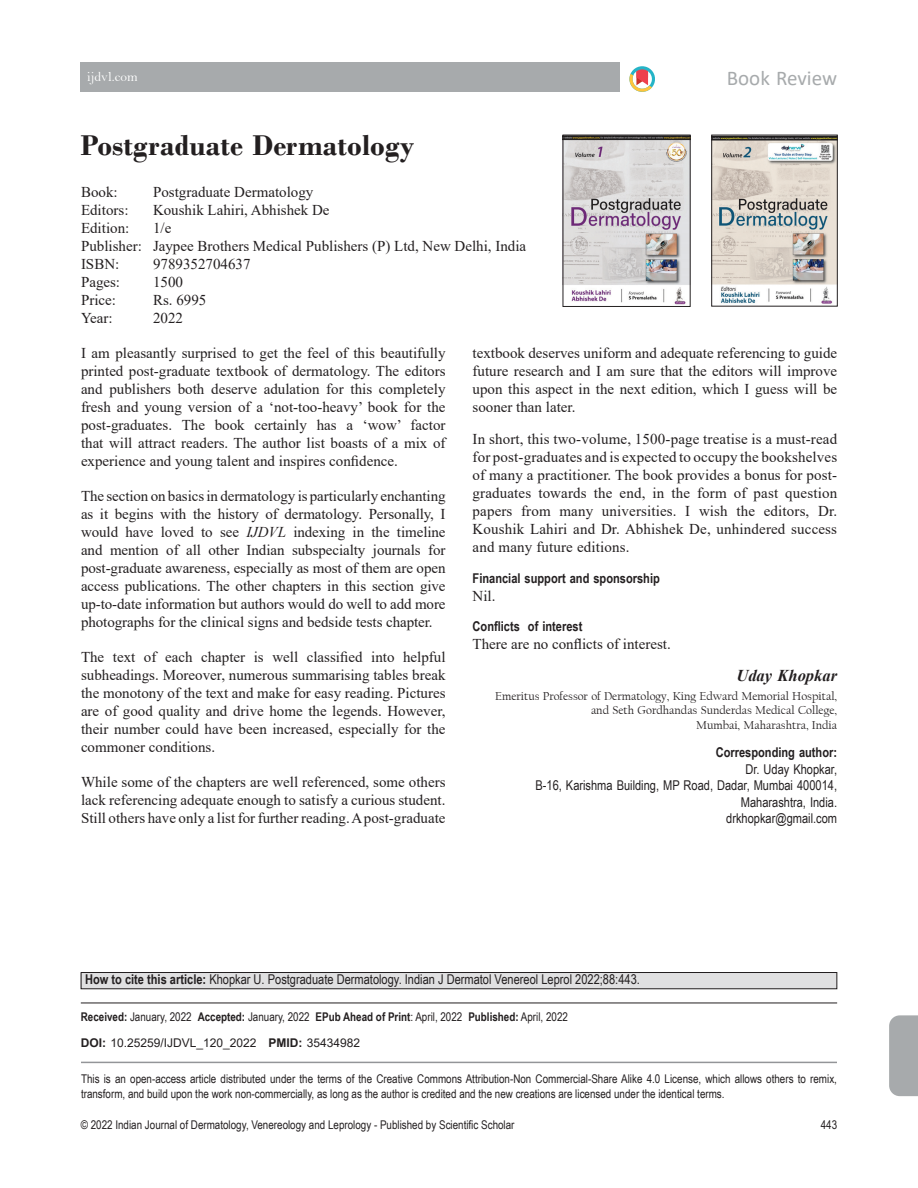
<style>
.page{position:relative;width:918px;height:1188px;background:#fff}
.page>*{position:absolute;margin:0;border:0;box-sizing:border-box;transform-origin:0 0}
.t1{font:700 30px "Bodoni";color:#231f20}
.t2{font:21px "Calibri";color:#a7aaac}
.t3{font:italic 700 16.5px "Times New Roman";color:#231f20}
.t4{font:15px/18px "Times New Roman";color:#231f20;text-align:justify}
.t5{font:13.5px/16.5px "Arial Narrow";color:#231f20;text-align:right}
.t6{font:700 13.5px "Arial Narrow";color:#231f20}
.t7{font:13.5px "Bell";color:#fff}
.t8{font:12px/15px "Arial Narrow";color:#231f20}
.t9{font:12px/14.4px "Californian FB";color:#231f20;text-align:right}
.t10{font:12px "Arial";color:#231f20}
.s1{font-style:italic}
.s2{font-weight:700}
</style>
<div class="page">
<div style="left:81px;top:973px;width:756px;height:15px;background:#e0e0e1"></div>
<div style="left:81px;top:972px;width:756px;height:17px;border:1px solid #231f20"></div>
<hr style="left:81px;top:1003px;width:756px;height:1px;background:#231f20">
<img style="left:565px;top:137px;width:123px;height:168px">
<div style="left:563px;top:135px;width:127px;height:172px;border:1px solid #231f20"></div>
<img style="left:714px;top:137px;width:122px;height:167px">
<div style="left:712px;top:135px;width:126px;height:171px;border:1px solid #231f20"></div>
<div style="left:889px;top:1015px;width:29px;height:81px;background:#a7aaac"></div>
<div style="left:81px;top:62px;width:539px;height:30px;background:#a7aaac"></div>
<hr style="left:81px;top:1062px;width:756px;height:1px;background:#939598">
<svg style="left:629px;top:66px;width:26px;height:26px"></svg>
<p class="t7" style="left:87px;top:69px;width:52px">ijdvl.com</p>
<h2 class="t2" style="left:727px;top:63px;width:112px">Book Review</h2>
<h1 class="t1" style="left:81px;top:127px;width:335px">Postgraduate Dermatology</h1>
<p class="t4" style="left:81px;top:183px;width:38px">Book:</p>
<p class="t4" style="left:153px;top:183px;width:162px">Postgraduate Dermatology</p>
<p class="t4" style="left:81px;top:201px;width:49px">Editors:</p>
<p class="t4" style="left:153px;top:201px;width:178px">Koushik Lahiri, Abhishek De</p>
<p class="t4" style="left:81px;top:219px;width:50px">Edition:</p>
<p class="t4" style="left:81px;top:219px;width:447px;text-align:left;text-indent:72px">1/e<br>Publisher: Jaypee Brothers Medical Publishers (P) Ltd, New Delhi, India<br>ISBN:</p>
<p class="t4" style="left:153px;top:255px;width:99px">9789352704637</p>
<p class="t4" style="left:81px;top:273px;width:41px">Pages:</p>
<p class="t4" style="left:153px;top:273px;width:31px">1500</p>
<p class="t4" style="left:81px;top:291px;width:36px">Price:</p>
<p class="t4" style="left:153px;top:291px;width:55px">Rs. 6995</p>
<p class="t4" style="left:81px;top:309px;width:33px">Year:</p>
<p class="t4" style="left:153px;top:309px;width:31px">2022</p>
<p class="t4" style="left:81px;top:344px;width:366px">I am pleasantly surprised to get the feel of this beautifully printed post-graduate textbook of dermatology. The editors and publishers both deserve adulation for this completely fresh and young version of a ‘not-too-heavy’ book for the post-graduates. The book certainly has a ‘wow’ factor that will attract readers. The author list boasts of a mix of experience and young talent and inspires confidence.</p>
<p class="t4" style="left:81px;top:487px;width:366px">The section on basics in dermatology is particularly enchanting as it begins with the history of dermatology. Personally, I would have loved to see <span class="s1">IJDVL</span> indexing in the timeline and mention of all other Indian subspecialty journals for post-graduate awareness, especially as most of them are open access publications. The other chapters in this section give up-to-date information but authors would do well to add more photographs for the clinical signs and bedside tests chapter.</p>
<p class="t4" style="left:81px;top:648px;width:366px">The text of each chapter is well classified into helpful subheadings. Moreover, numerous summarising tables break the monotony of the text and make for easy reading. Pictures are of good quality and drive home the legends. However, their number could have been increased, especially for the commoner conditions.</p>
<p class="t4" style="left:81px;top:773px;width:366px">While some of the chapters are well referenced, some others lack referencing adequate enough to satisfy a curious student.<br>Still others have only a list for further reading. A post-graduate</p>
<p class="t4" style="left:473px;top:344px;width:366px">textbook deserves uniform and adequate referencing to guide future research and I am sure that the editors will improve upon this aspect in the next edition, which I guess will be sooner than later.</p>
<p class="t4" style="left:473px;top:430px;width:366px">In short, this two-volume, 1500-page treatise is a must-read for post-graduates and is expected to occupy the bookshelves of many a practitioner. The book provides a bonus for post&shy;graduates towards the end, in the form of past question papers from many universities. I wish the editors, Dr.<br>Koushik Lahiri and Dr. Abhishek De, unhindered success and many future editions.</p>
<p class="t6" style="left:473px;top:568px;width:189px">Financial support and sponsorship</p>
<p class="t4" style="left:473px;top:586px;width:24px">Nil.</p>
<p class="t6" style="left:473px;top:616px;width:111px">Conflicts of interest</p>
<p class="t4" style="left:473px;top:634px;width:200px">There are no conflicts of interest.</p>
<p class="t3" style="left:736px;top:664px;width:102px">Uday Khopkar</p>
<p class="t9" style="left:495px;top:689px;width:344px">Emeritus Professor of Dermatology, King Edward Memorial Hospital, and Seth Gordhandas Sunderdas Medical College,<br>Mumbai, Maharashtra, India</p>
<p class="t6" style="left:716px;top:742px;width:123px">Corresponding author:</p>
<p class="t5" style="left:535px;top:760px;width:303px">Dr. Uday Khopkar,<br>B-16, Karishma Building, MP Road, Dadar, Mumbai 400014,<br>Maharashtra, India.<br>drkhopkar@gmail.com</p>
<p class="t5" style="left:85px;top:971px;width:556px"><span class="s2">How to cite this article:</span> Khopkar U. Postgraduate Dermatology. Indian J Dermatol Venereol Leprol 2022;88:443.</p>
<p class="t8" style="left:81px;top:1009px;width:489px"><span class="s2">Received:</span> January, 2022 <span class="s2">Accepted:</span> January, 2022 <span class="s2">EPub Ahead of Print</span>: April, 2022 <span class="s2">Published:</span> April, 2022</p>
<p class="t10" style="left:81px;top:1034px;width:281px"><span class="s2">DOI:</span> 10.25259/IJDVL_120_2022 <span class="s2">PMID:</span> 35434982</p>
<p class="t8" style="left:81px;top:1070px;width:758px">This is an open-access article distributed under the terms of the Creative Commons Attribution-Non Commercial-Share Alike 4.0 License, which allows others to remix, transform, and build upon the work non-commercially, as long as the author is credited and the new creations are licensed under the identical terms.</p>
<p class="t8" style="left:81px;top:1116px;width:435px">© 2022 Indian Journal of Dermatology, Venereology and Leprology - Published by Scientific Scholar</p>
<p class="t8" style="left:821px;top:1116px;width:18px">443</p>
</div>
